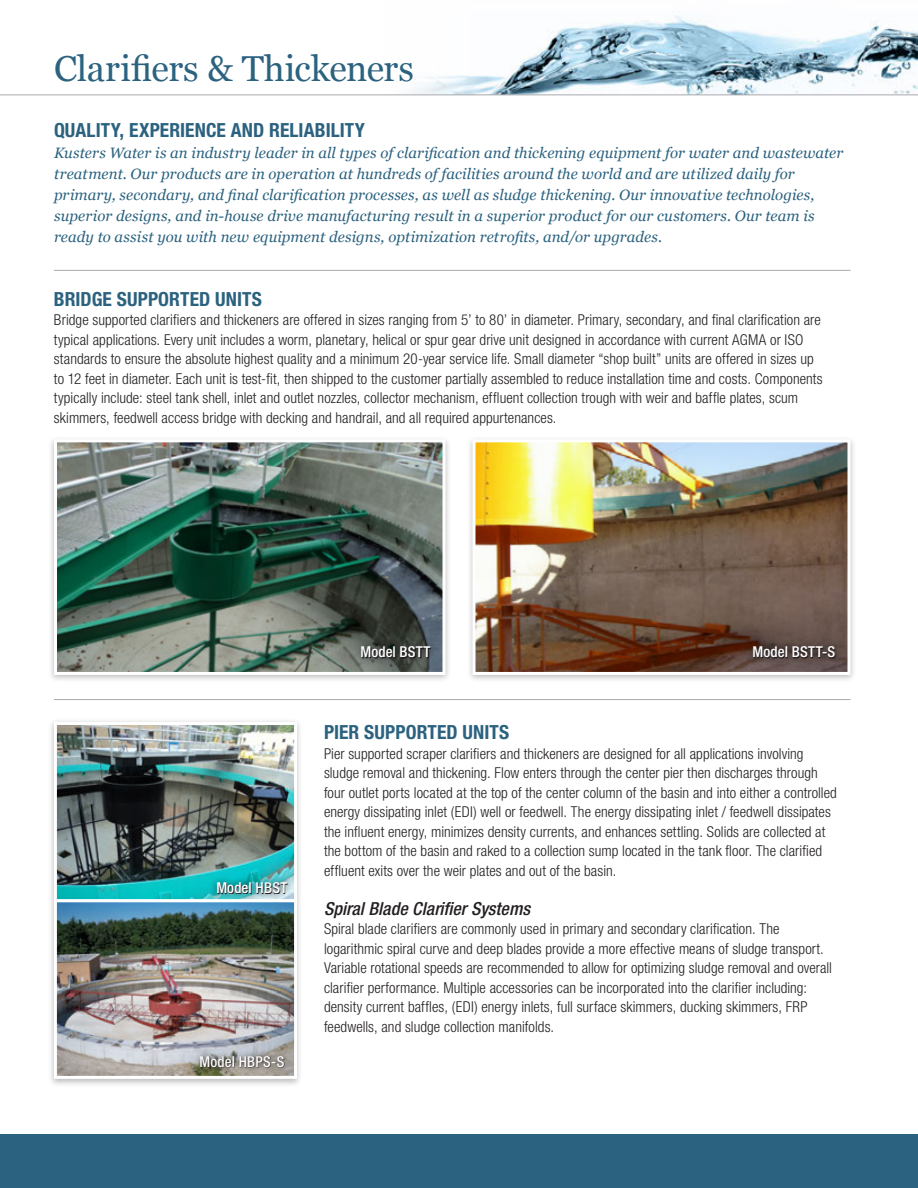
<style>
.page{position:relative;width:918px;height:1188px;background:#fff}
.page>*{position:absolute;margin:0;border:0;box-sizing:border-box;transform-origin:0 0}
.t1{font:36px "Georgia";letter-spacing:-.005em;color:#2b627f}
.t2{font:700 condensed 19.5px "Helvetica Neue LT";letter-spacing:.005em;color:#2b627f}
.t3{font:italic 500 condensed 18px "Helvetica Neue LT";letter-spacing:.005em;color:#231f20}
.t4{font:300 condensed 15px/19.5px "Helvetica Neue LT";letter-spacing:.005em;color:#231f20}
.t5{font:italic 15px/21px "Georgia";letter-spacing:.005em;color:#2b627f}
.t6{font:500 condensed 15px "Helvetica Neue LT";letter-spacing:.01em;color:#fff}
</style>
<div class="page">
<img style="left:412px;top:15px;width:506px;height:79px">
<hr style="left:0;top:94px;width:918px;height:1px;background:#a8a9ad">
<div style="left:0;top:1134px;width:918px;height:54px;background:#2b627f"></div>
<hr style="left:54px;top:270px;width:796px;height:1px;background:#a8a9ad">
<hr style="left:54px;top:699px;width:796px;height:1px;background:#a8a9ad">
<div style="left:48px;top:718px;width:255px;height:369px;background:#231f20;opacity:.3"></div>
<img style="left:58px;top:726px;width:235px;height:349px">
<div style="left:54px;top:722px;width:243px;height:180px;border:3px solid #fff"></div>
<div style="left:54px;top:899px;width:243px;height:180px;border:3px solid #fff"></div>
<div style="left:210px;top:874px;width:84px;height:26px;background:#231f20;opacity:.8"></div>
<div style="left:194px;top:1048px;width:97px;height:26px;background:#231f20;opacity:.8"></div>
<div style="left:48px;top:435px;width:403px;height:248px;background:#231f20;opacity:.3"></div>
<img style="left:58px;top:443px;width:384px;height:228px">
<div style="left:54px;top:439px;width:392px;height:236px;border:3px solid #fff"></div>
<div style="left:354px;top:639px;width:83px;height:26px;background:#231f20;opacity:.8"></div>
<div style="left:466px;top:435px;width:390px;height:248px;background:#231f20;opacity:.3"></div>
<img style="left:476px;top:443px;width:370px;height:228px">
<div style="left:472px;top:439px;width:378px;height:236px;border:3px solid #fff"></div>
<div style="left:747px;top:639px;width:95px;height:26px;background:#231f20;opacity:.8"></div>
<h1 class="t1" style="left:54px;top:43px;width:361px">Clarifiers &amp; Thickeners</h1>
<p class="t2" style="left:54px;top:118px;width:313px">QUALITY, EXPERIENCE AND RELIABILITY</p>
<p class="t5" style="left:54px;top:141px;width:791px">Kusters Water is an industry leader in all types of clarification and thickening equipment for water and wastewater treatment. Our products are in operation at hundreds of facilities around the world and are utilized daily for primary, secondary, and final clarification processes, as well as sludge thickening. Our innovative technologies, superior designs, and in-house drive manufacturing result in a superior product for our customers. Our team is ready to assist you with new equipment designs, optimization retrofits, and/or upgrades.</p>
<p class="t2" style="left:54px;top:287px;width:209px">BRIDGE SUPPORTED UNITS</p>
<p class="t4" style="left:54px;top:310px;width:770px">Bridge supported clarifiers and thickeners are offered in sizes ranging from 5’ to 80’ in diameter. Primary, secondary, and final clarification are typical applications. Every unit includes a worm, planetary, helical or spur gear drive unit designed in accordance with current AGMA or ISO standards to ensure the absolute highest quality and a minimum 20-year service life. Small diameter “shop built” units are offered in sizes up to 12 feet in diameter. Each unit is test-fit, then shipped to the customer partially assembled to reduce installation time and costs. Components typically include: steel tank shell, inlet and outlet nozzles, collector mechanism, effluent collection trough with weir and baffle plates, scum skimmers, feedwell access bridge with decking and handrail, and all required appurtenances.</p>
<p class="t6" style="left:216px;top:878px;width:72px">Model HBST</p>
<p class="t6" style="left:200px;top:1052px;width:86px">Model HBPS-S</p>
<p class="t6" style="left:360px;top:643px;width:72px">Model BSTT</p>
<p class="t6" style="left:753px;top:643px;width:84px">Model BSTT-S</p>
<p class="t2" style="left:324px;top:720px;width:187px">PIER SUPPORTED UNITS</p>
<p class="t4" style="left:324px;top:743px;width:514px">Pier supported scraper clarifiers and thickeners are designed for all applications involving sludge removal and thickening. Flow enters through the center pier then discharges through four outlet ports located at the top of the center column of the basin and into either a controlled energy dissipating inlet (EDI) well or feedwell. The energy dissipating inlet / feedwell dissipates the influent energy, minimizes density currents, and enhances settling. Solids are collected at the bottom of the basin and raked to a collection sump located in the tank floor. The clarified effluent exits over the weir plates and out of the basin.</p>
<p class="t3" style="left:324px;top:897px;width:208px">Spiral Blade Clarifier Systems</p>
<p class="t4" style="left:324px;top:919px;width:510px">Spiral blade clarifiers are commonly used in primary and secondary clarification. The logarithmic spiral curve and deep blades provide a more effective means of sludge transport.<br>Variable rotational speeds are recommended to allow for optimizing sludge removal and overall clarifier performance. Multiple accessories can be incorporated into the clarifier including: density current baffles, (EDI) energy inlets, full surface skimmers, ducking skimmers, FRP feedwells, and sludge collection manifolds.</p>
</div>
